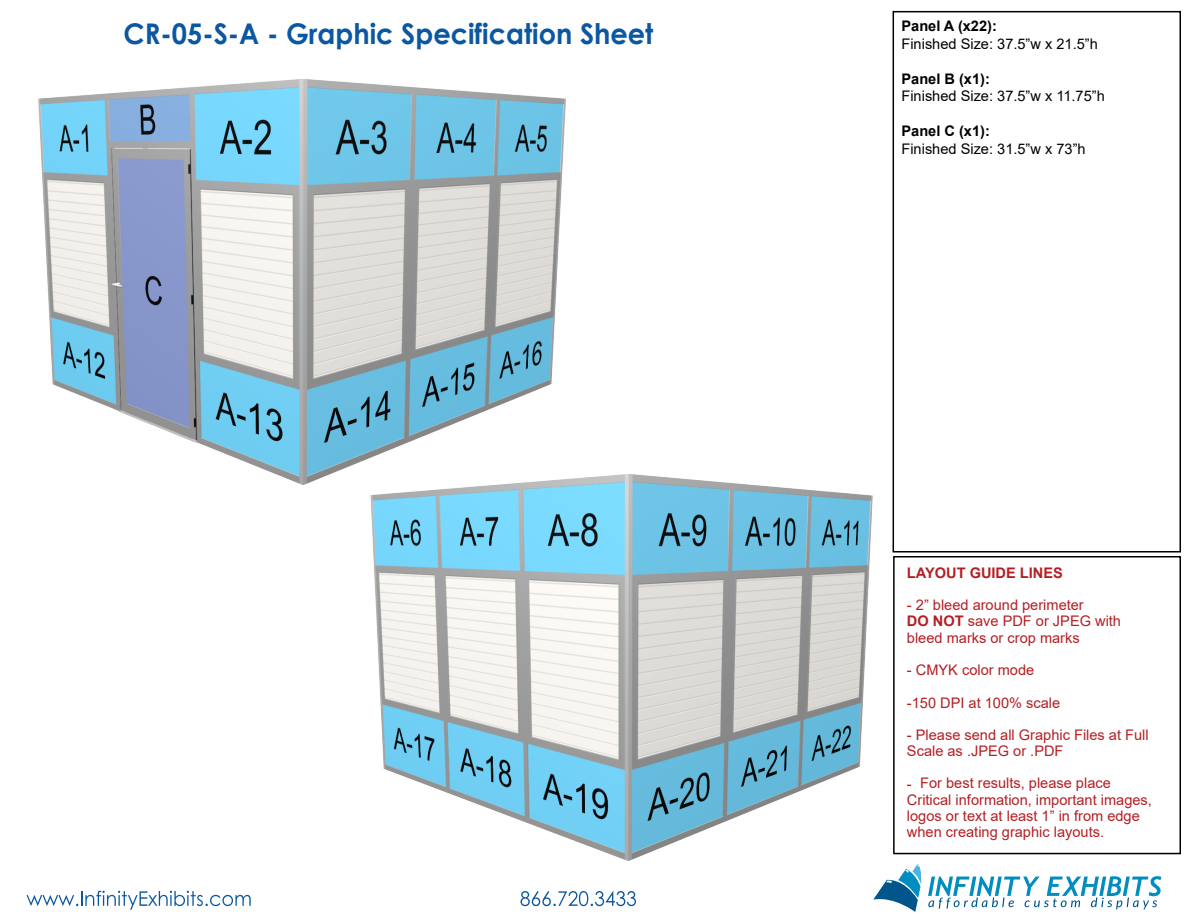
<style>
.page{position:relative;width:1188px;height:918px;background:#fff}
.page>*{position:absolute;margin:0;border:0;box-sizing:border-box;transform-origin:0 0}
.t1{font:700 28.5px "Century Gothic";color:#0b57a0;scale:.95 1}
.t2{font:14.55px/16.2px "Arial";color:#b31f24}
.t3{font:14.55px "Arial";color:#000}
.t4{font:700 14.55px "Arial";color:#000}
.t5{font:700 14.55px "Arial";color:#b31f24}
.s1{font-weight:700}
</style>
<div class="page">
<div style="left:893px;top:11px;width:288px;height:542px;border:2px solid #000"></div>
<div style="left:893px;top:556px;width:288px;height:298px;border:2px solid #000"></div>
<svg style="left:27px;top:891px;width:224px;height:19px"></svg>
<svg style="left:520px;top:891px;width:116px;height:15px"></svg>
<svg style="left:928px;top:876px;width:233px;height:33px"></svg>
<svg style="left:873px;top:890px;width:47px;height:22px"></svg>
<img style="left:38px;top:79px;width:528px;height:401px">
<img style="left:291px;top:448px;width:663px;height:442px">
<h1 class="t1" style="left:124px;top:12px;width:559px">CR-05-S-A - Graphic Specification Sheet</h1>
<p class="t4" style="left:902px;top:16px;width:97px">Panel A (x22):</p>
<p class="t3" style="left:902px;top:34px;width:198px">Finished Size: 37.5”w x 21.5”h</p>
<p class="t4" style="left:902px;top:68px;width:90px">Panel B (x1):</p>
<p class="t3" style="left:902px;top:86px;width:205px">Finished Size: 37.5”w x 11.75”h</p>
<p class="t4" style="left:902px;top:121px;width:90px">Panel C (x1):</p>
<p class="t3" style="left:902px;top:139px;width:186px">Finished Size: 31.5”w x 73”h</p>
<p class="t5" style="left:907px;top:563px;width:158px">LAYOUT GUIDE LINES</p>
<p class="t2" style="left:907px;top:597px;width:216px">- 2” bleed around perimeter<br><span class="s1">DO NOT</span> save PDF or JPEG with bleed marks or crop marks</p>
<p class="t2" style="left:907px;top:662px;width:129px">- CMYK color mode</p>
<p class="t2" style="left:907px;top:694px;width:155px">-150 DPI at 100% scale</p>
<p class="t2" style="left:907px;top:727px;width:243px">- Please send all Graphic Files at Full<br>Scale as .JPEG or .PDF</p>
<p class="t2" style="left:907px;top:775px;width:246px">- For best results, please place Critical information, important images, logos or text at least 1” in from edge when creating graphic layouts.</p>
</div>
